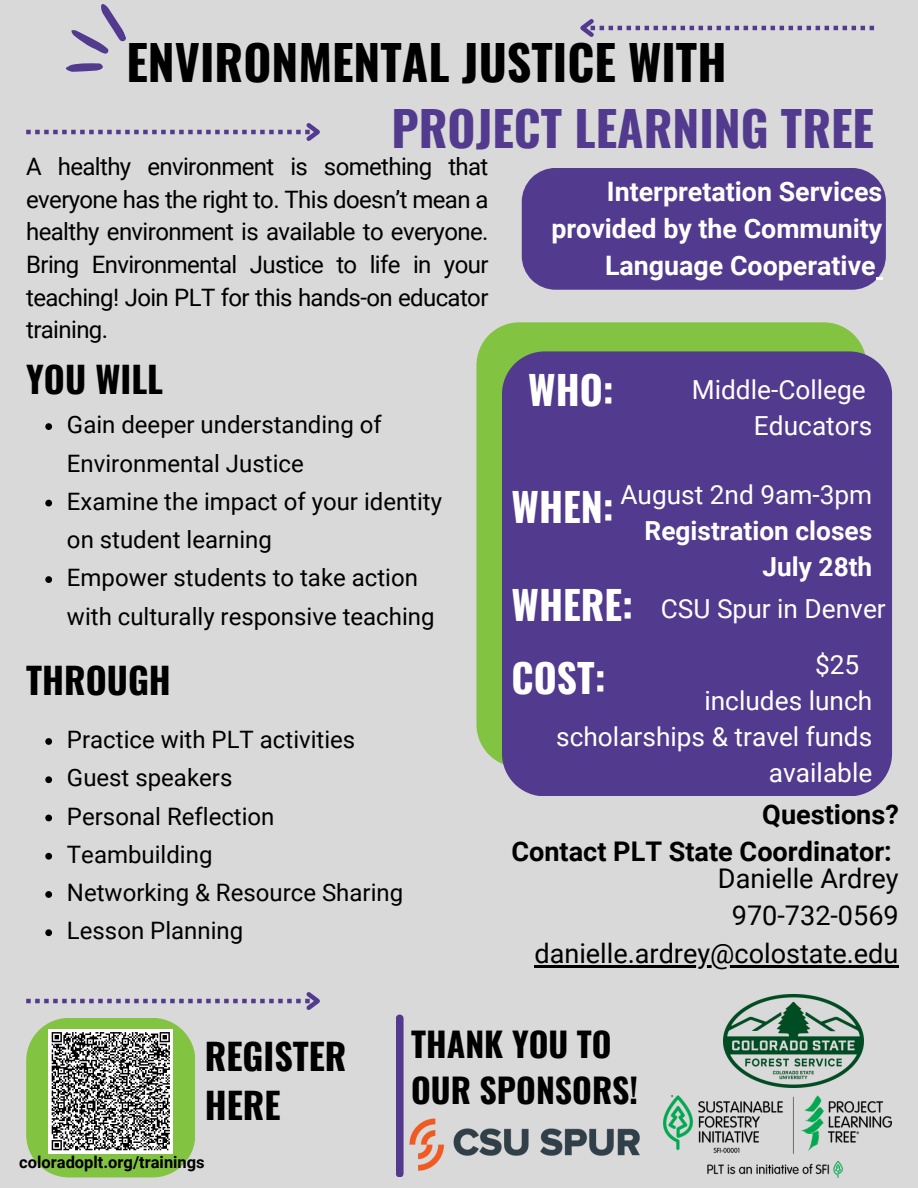
<style>
.page{position:relative;width:918px;height:1188px;background:#d9d9d9}
.page>*{position:absolute;margin:0;border:0;box-sizing:border-box;transform-origin:0 0}
.t1{font:700 48px/66.3px "Oswald";color:#000}
.t2{font:700 39.45px "Oswald";color:#fff}
.t3{font:700 36px/49.5px "Oswald";color:#000}
.t4{font:700 33.75px/46.7px "Oswald";color:#000}
.t5{font:27.15px/37.2px "Roboto";color:#000;text-align:center}
.t6{font:700 27.15px/37.2px "Roboto";color:#000;text-align:right}
.t7{font:700 26.85px/37.2px "Roboto";color:#fff;text-align:right}
.t8{font:26.25px/35.7px "Roboto";color:#fff;text-align:right}
.t9{font:700 26.25px/36px "Roboto";color:#fff;text-align:right}
.t10{font:24px/32.7px "Roboto";color:#000}
.t11{font:700 16.5px "Roboto";color:#000}
.s1{color:#523a8e}
.s2{font-weight:400}
</style>
<div class="page">
<svg style="left:580px;top:19px;width:294px;height:18px"></svg>
<svg style="left:26px;top:123px;width:294px;height:18px"></svg>
<svg style="left:26px;top:992px;width:294px;height:185px"></svg>
<svg style="left:66px;top:4px;width:60px;height:68px"></svg>
<svg style="left:45px;top:423px;width:7px;height:7px"></svg>
<svg style="left:45px;top:500px;width:7px;height:6px"></svg>
<svg style="left:45px;top:576px;width:7px;height:7px"></svg>
<svg style="left:476px;top:322px;width:388px;height:442px;background:#87c44a"></svg>
<div style="left:502px;top:351px;width:390px;height:445px;background:#523a8e"></div>
<hr style="left:535px;top:965px;width:364px;height:2px;background:#000">
<svg style="left:45px;top:738px;width:7px;height:7px"></svg>
<svg style="left:45px;top:776px;width:7px;height:7px"></svg>
<svg style="left:45px;top:815px;width:7px;height:6px"></svg>
<svg style="left:45px;top:853px;width:7px;height:7px"></svg>
<svg style="left:45px;top:891px;width:7px;height:7px"></svg>
<svg style="left:45px;top:929px;width:7px;height:7px"></svg>
<div style="left:522px;top:168px;width:364px;height:122px;background:#523a8e"></div>
<svg style="left:876px;top:277px;width:6px;height:2px"></svg>
<img style="left:724px;top:995px;width:139px;height:92px">
<img style="left:663px;top:1096px;width:229px;height:82px">
<img style="left:402px;top:1118px;width:238px;height:59px">
<div style="left:396px;top:1015px;width:8px;height:162px;background:#523a8e;border-radius:4px"></div>
<p class="t1" style="left:391px;top:27px;width:484px;text-indent:-265px">ENVIRONMENTAL JUSTICE WITH<br><span class="s1">PROJECT LEARNING TREE</span></p>
<h1 class="t10" style="left:26px;top:151px;width:464px;text-align:justify">A healthy environment is something that everyone has the right to. This doesn’t mean a healthy environment is available to everyone.<br>Bring Environmental Justice to life in your teaching! Join PLT for this hands-on educator training.</h1>
<h6 class="t3" style="left:26px;top:353px;width:139px">YOU WILL</h6>
<h4 class="t10" style="left:67px;top:406px;width:316px;line-height:38.2px">Gain deeper understanding of<br>Environmental Justice</h4>
<h2 class="t10" style="left:67px;top:483px;width:377px;line-height:38.2px">Examine the impact of your identity on student learning</h2>
<h5 class="t10" style="left:67px;top:559px;width:369px;line-height:38.2px">Empower students to take action with culturally responsive teaching</h5>
<p class="t7" style="left:551px;top:173px;width:333px">Interpretation Services provided by the Community<br>Language Cooperative</p>
<h5 class="t2" style="left:528px;top:359px;width:87px">WHO:</h5>
<h5 class="t8" style="left:692px;top:372px;width:182px">Middle-College<br>Educators</h5>
<h5 class="t9" style="left:620px;top:477px;width:253px"><span class="s2">August 2nd 9am-3pm<br></span>Registration closes<br>July 28th</h5>
<h2 class="t8" style="left:661px;top:592px;width:227px">CSU Spur in Denver</h2>
<h2 class="t2" style="left:512px;top:476px;width:104px">WHEN:</h2>
<h2 class="t2" style="left:512px;top:574px;width:123px">WHERE:</h2>
<p class="t3" style="left:26px;top:654px;width:146px">THROUGH</p>
<p class="t10" style="left:67px;top:724px;width:290px">Practice with PLT activities</p>
<p class="t10" style="left:67px;top:762px;width:167px">Guest speakers</p>
<p class="t10" style="left:67px;top:800px;width:209px">Personal Reflection</p>
<p class="t10" style="left:67px;top:838px;width:147px">Teambuilding</p>
<h4 class="t10" style="left:67px;top:877px;width:338px">Networking &amp; Resource Sharing</h4>
<h5 class="t10" style="left:67px;top:915px;width:178px">Lesson Planning</h5>
<h2 class="t2" style="left:512px;top:646px;width:96px">COST:</h2>
<p class="t8" style="left:815px;top:647px;width:46px">$25</p>
<p class="t8" style="left:704px;top:683px;width:169px">includes lunch</p>
<p class="t8" style="left:556px;top:719px;width:318px">scholarships &amp; travel funds</p>
<p class="t8" style="left:769px;top:755px;width:105px">available</p>
<h2 class="t6" style="left:511px;top:796px;width:389px">Questions?<br>Contact PLT State Coordinator:</h2>
<p class="t5" style="left:718px;top:860px;width:182px">Danielle Ardrey<br>970-732-0569</p>
<p class="t5" style="left:535px;top:935px;width:365px">danielle.ardrey@colostate.edu</p>
<p class="t3" style="left:205px;top:1030px;width:143px">REGISTER<br>HERE</p>
<p class="t11" style="left:19px;top:1153px;width:187px">coloradoplt.org/trainings</p>
<p class="t4" style="left:411px;top:1019px;width:229px">THANK YOU TO<br>OUR SPONSORS!</p>
</div>
